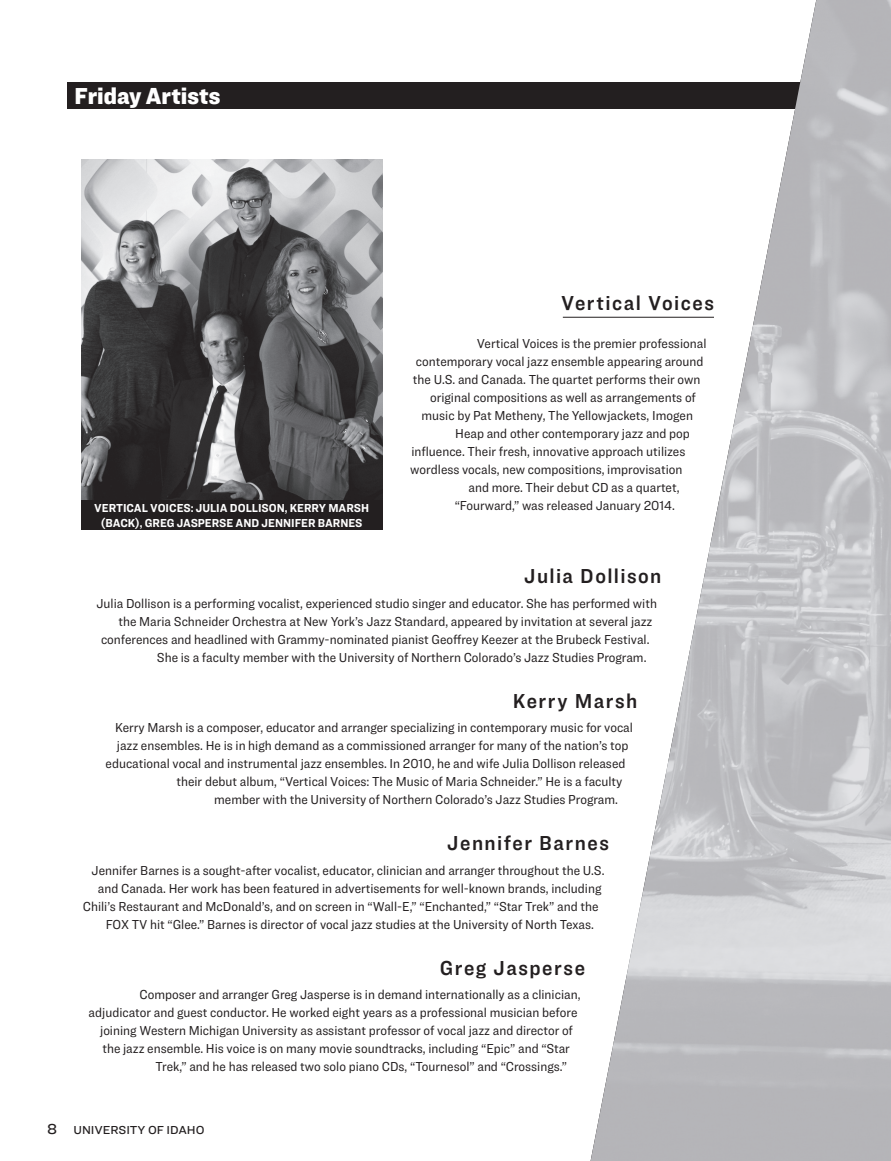
<style>
.page{position:relative;width:891px;height:1161px;background:#fff}
.page>*{position:absolute;margin:0;border:0;box-sizing:border-box;transform-origin:0 0}
.SmallHeadwLINE{font:900 24px "Ringside Narrow";color:#fff}
.Artist{font:21px "Ringside Narrow Semi";letter-spacing:.07em;color:#231f20}
.body{font:13.5px "Ringside Narrow";color:#231f20}
.PHOTO_IDENTITY{font:700 12px/14.4px "Ringside Narrow";color:#fff;text-align:center}
.t1{font:500 12px "Ringside";letter-spacing:-.005em;color:#231f20}
.s1{font-size:15px}
</style>
<div class="page">
<div style="left:68px;top:83px;width:769px;height:26px;background:#231f20"></div>
<img style="left:591px;top:0;width:300px;height:1161px">
<img style="left:81px;top:159px;width:301px;height:342px">
<hr style="left:563px;top:317px;width:151px;height:1px;background:#231f20">
<div style="left:81px;top:501px;width:301px;height:29px;background:#231f20"></div>
<p class="SmallHeadwLINE" style="left:75px;top:78px;width:147px">Friday Artists</p>
<p class="PHOTO_IDENTITY" style="left:94px;top:501px;width:276px">VERTICAL VOICES: JULIA DOLLISON, KERRY MARSH (BACK), GREG JASPERSE AND JENNIFER BARNES</p>
<p class="Artist" style="left:561px;top:288px;width:154px">Vertical Voices</p>
<p class="body" style="left:477px;top:334px;width:231px">Vertical Voices is the premier professional</p>
<p class="body" style="left:416px;top:352px;width:289px">contemporary vocal jazz ensemble appearing around</p>
<p class="body" style="left:413px;top:370px;width:289px">the U.S. and Canada. The quartet performs their own</p>
<p class="body" style="left:430px;top:388px;width:267px">original compositions as well as arrangements of</p>
<p class="body" style="left:422px;top:406px;width:273px">music by Pat Metheny, The Yellowjackets, Imogen</p>
<p class="body" style="left:455px;top:424px;width:236px">Heap and other contemporary jazz and pop</p>
<p class="body" style="left:411px;top:442px;width:276px">influence. Their fresh, innovative approach utilizes</p>
<p class="body" style="left:410px;top:460px;width:274px">wordless vocals, new compositions, improvisation</p>
<p class="body" style="left:469px;top:478px;width:212px">and more. Their debut CD as a quartet,</p>
<p class="body" style="left:455px;top:496px;width:222px">“Fourward,” was released January 2014.</p>
<p class="Artist" style="left:524px;top:561px;width:139px">Julia Dollison</p>
<p class="body" style="left:96px;top:594px;width:562px">Julia Dollison is a performing vocalist, experienced studio singer and educator. She has performed with</p>
<p class="body" style="left:118px;top:612px;width:536px">the Maria Schneider Orchestra at New York’s Jazz Standard, appeared by invitation at several jazz</p>
<p class="body" style="left:101px;top:630px;width:550px">conferences and headlined with Grammy-nominated pianist Geoffrey Keezer at the Brubeck Festival.</p>
<p class="body" style="left:157px;top:648px;width:491px">She is a faculty member with the University of Northern Colorado’s Jazz Studies Program.</p>
<p class="Artist" style="left:513px;top:686px;width:126px">Kerry Marsh</p>
<p class="body" style="left:115px;top:718px;width:519px">Kerry Marsh is a composer, educator and arranger specializing in contemporary music for vocal</p>
<p class="body" style="left:117px;top:736px;width:513px">jazz ensembles. He is in high demand as a commissioned arranger for many of the nation’s top</p>
<p class="body" style="left:106px;top:754px;width:521px">educational vocal and instrumental jazz ensembles. In 2010, he and wife Julia Dollison released</p>
<p class="body" style="left:176px;top:772px;width:448px">their debut album, “Vertical Voices: The Music of Maria Schneider.” He is a faculty</p>
<p class="body" style="left:214px;top:790px;width:405px">member with the University of Northern Colorado’s Jazz Studies Program.</p>
<p class="Artist" style="left:447px;top:828px;width:163px">Jennifer Barnes</p>
<p class="body" style="left:92px;top:861px;width:514px">Jennifer Barnes is a sought-after vocalist, educator, clinician and arranger throughout the U.S.</p>
<p class="body" style="left:98px;top:879px;width:505px">and Canada. Her work has been featured in advertisements for well-known brands, including</p>
<p class="body" style="left:83px;top:897px;width:517px">Chili’s Restaurant and McDonald’s, and on screen in “Wall-E,” “Enchanted,” “Star Trek” and the</p>
<p class="body" style="left:106px;top:915px;width:490px">FOX TV hit “Glee.” Barnes is director of vocal jazz studies at the University of North Texas.</p>
<p class="Artist" style="left:440px;top:953px;width:147px">Greg Jasperse</p>
<p class="body" style="left:140px;top:985px;width:442px">Composer and arranger Greg Jasperse is in demand internationally as a clinician,</p>
<p class="body" style="left:89px;top:1003px;width:490px">adjudicator and guest conductor. He worked eight years as a professional musician before</p>
<p class="body" style="left:100px;top:1021px;width:474px">joining Western Michigan University as assistant professor of vocal jazz and director of</p>
<p class="body" style="left:102px;top:1039px;width:469px">the jazz ensemble. His voice is on many movie soundtracks, including “Epic” and “Star</p>
<p class="body" style="left:156px;top:1057px;width:413px">Trek,” and he has released two solo piano CDs, “Tournesol” and “Crossings.”</p>
<p class="t1" style="left:47px;top:1121px;width:159px"><span class="s1">8</span> UNIVERSITY OF IDAHO</p>
</div>
